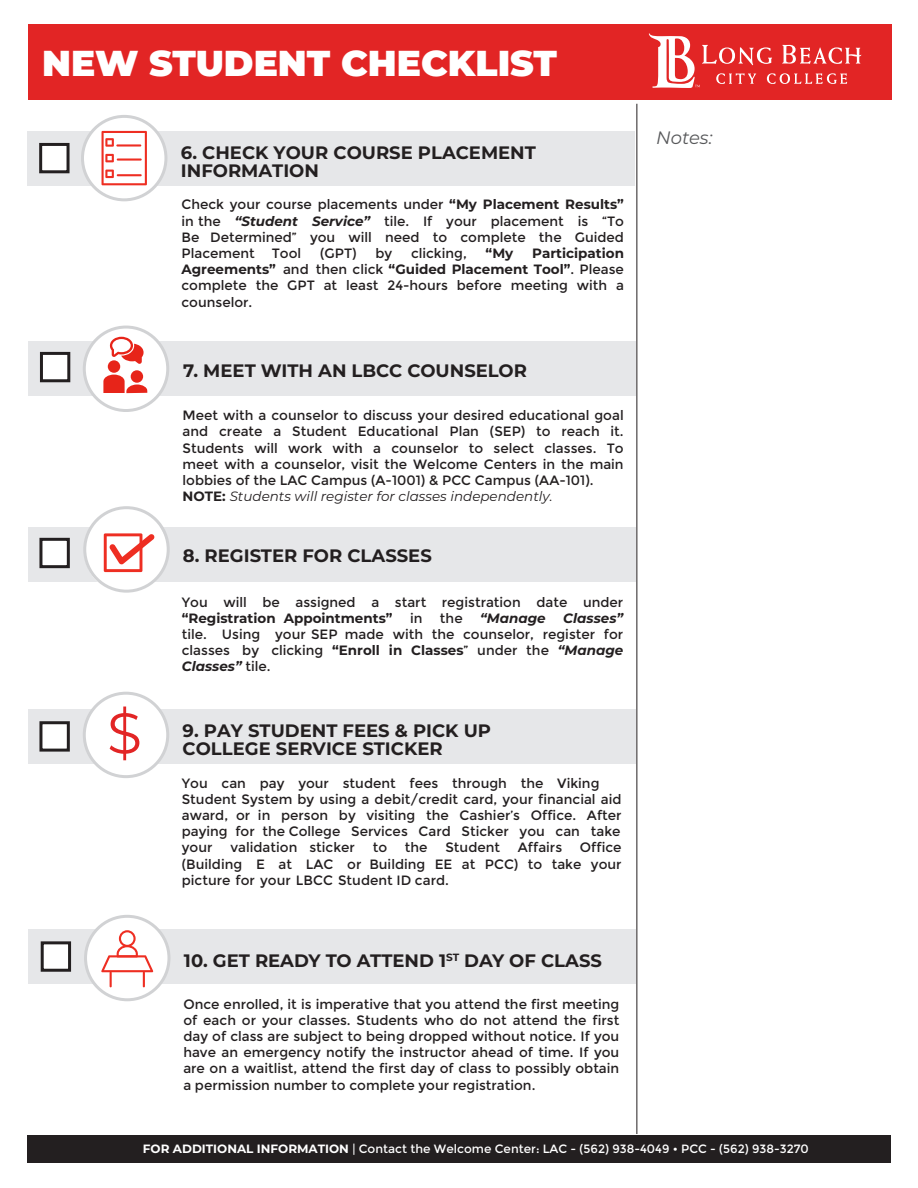
<style>
.page{position:relative;width:918px;height:1188px;background:#fff}
.page>*{position:absolute;margin:0;border:0;box-sizing:border-box;transform-origin:0 0}
.t1{font:900 36px "Montserrat";color:#fff}
.t2{font:700 18px/17.7px "Montserrat";color:#231f20}
.t3{font:italic 18px "Montserrat";color:#57585a}
.t4{font:13.5px/16.2px "Montserrat";color:#231f20;text-align:justify}
.t5{font:700 13.5px "Montserrat";color:#231f20}
.t6{font:italic 700 13.5px "Montserrat";color:#231f20}
.t7{font:12px "Montserrat";color:#fff}
.s1{font-weight:700}
.s2{font-weight:700;font-style:italic}
.s3{font-style:italic}
.s4{font-style:inherit}
</style>
<div class="page">
<div style="left:28px;top:929px;width:608px;height:55px;background:#e6e7e9"></div>
<div style="left:28px;top:709px;width:608px;height:55px;background:#e6e7e9"></div>
<div style="left:28px;top:527px;width:608px;height:55px;background:#e6e7e9"></div>
<div style="left:28px;top:341px;width:608px;height:55px;background:#e6e7e9"></div>
<div style="left:27px;top:131px;width:608px;height:54px;background:#e6e7e9"></div>
<hr style="left:637px;top:104px;width:1px;height:1030px;background:#231f20">
<div style="left:28px;top:25px;width:863px;height:75px;background:#e22525"></div>
<div style="left:39px;top:144px;width:28px;height:28px;background:#fff"></div>
<div style="left:39px;top:143px;width:31px;height:30px;border:3px solid #231f20"></div>
<svg style="left:82px;top:116px;width:84px;height:84px;fill:#fff"></svg>
<div style="left:81px;top:115px;width:86px;height:86px;border:3px solid #d1d2d4;border-radius:50%"></div>
<svg style="left:102px;top:131px;width:45px;height:54px;background:#fac5c2"></svg>
<div style="left:41px;top:353px;width:28px;height:28px;background:#fff"></div>
<div style="left:40px;top:352px;width:30px;height:30px;border:3px solid #231f20"></div>
<div style="left:85px;top:327px;width:83px;height:83px;background:#fff;border-radius:50%"></div>
<div style="left:83px;top:326px;width:86px;height:86px;border:3px solid #d1d2d4;border-radius:50%"></div>
<div style="left:108px;top:360px;width:12px;height:13px;background:#e72419;border-radius:50%"></div>
<div style="left:131px;top:370px;width:12px;height:13px;background:#e72419;border-radius:50%"></div>
<svg style="left:103px;top:375px;width:45px;height:19px"></svg>
<svg style="left:110px;top:337px;width:34px;height:27px"></svg>
<div style="left:41px;top:539px;width:27px;height:28px;background:#fff"></div>
<div style="left:39px;top:538px;width:31px;height:30px;border:3px solid #231f20"></div>
<div style="left:84px;top:510px;width:84px;height:83px;background:#fff;border-radius:50%"></div>
<div style="left:83px;top:506px;width:87px;height:87px;border:3px solid #d1d2d4;border-radius:50%"></div>
<svg style="left:104px;top:533px;width:51px;height:39px"></svg>
<div style="left:41px;top:723px;width:27px;height:27px;background:#fff"></div>
<div style="left:39px;top:721px;width:31px;height:31px;border:3px solid #231f20"></div>
<div style="left:84px;top:695px;width:84px;height:83px;background:#fff;border-radius:50%"></div>
<div style="left:83px;top:692px;width:86px;height:86px;border:3px solid #d1d2d4;border-radius:50%"></div>
<svg style="left:110px;top:707px;width:29px;height:53px"></svg>
<div style="left:42px;top:943px;width:28px;height:27px;background:#fff"></div>
<div style="left:41px;top:941px;width:30px;height:31px;border:3px solid #231f20"></div>
<div style="left:86px;top:916px;width:83px;height:84px;background:#fff;border-radius:50%"></div>
<div style="left:84px;top:915px;width:86px;height:86px;border:3px solid #d1d2d4;border-radius:50%"></div>
<svg style="left:101px;top:930px;width:52px;height:57px"></svg>
<div style="left:27px;top:1136px;width:864px;height:27px;background:#231f20"></div>
<svg style="left:649px;top:33px;width:212px;height:55px"></svg>
<p class="t1" style="left:42px;top:36px;width:516px">NEW STUDENT CHECKLIST</p>
<p class="t2" style="left:181px;top:143px;width:357px">6. CHECK YOUR COURSE PLACEMENT<br>INFORMATION</p>
<p class="t4" style="left:182px;top:197px;width:444px">Check your course placements under <span class="s1">“My Placement Results” </span>in the <span class="s2">“Student Service”</span> tile. If your placement is “To Be Determined” you will need to complete the Guided Placement</p>
<p class="t4" style="left:182px;top:245px;width:444px;text-indent:351px"><span class="s1">Participation Agreements”</span> and then click <span class="s1">“Guided Placement Tool”</span>. Please complete the GPT at least 24-hours before meeting with a counselor.</p>
<p class="t4" style="left:272px;top:245px;width:31px">Tool</p>
<p class="t4" style="left:320px;top:245px;width:38px">(GPT)</p>
<p class="t4" style="left:375px;top:245px;width:18px">by</p>
<p class="t4" style="left:411px;top:245px;width:57px">clicking,</p>
<p class="t5" style="left:486px;top:244px;width:29px">“My</p>
<p class="t2" style="left:183px;top:361px;width:345px">7. MEET WITH AN LBCC COUNSELOR</p>
<p class="t4" style="left:183px;top:407px;width:443px;text-align:left">Meet with a counselor to discuss your desired educational goal and create a Student Educational Plan (SEP) to reach it.<br>Students will work with a counselor to select classes. To meet with a counselor, visit the Welcome Centers in the main lobbies of the LAC Campus (A-1001) &amp; PCC Campus (AA-101).<br><span class="s1">NOTE:</span> <span class="s3">Students will register for classes independently.</span></p>
<p class="t2" style="left:183px;top:546px;width:251px">8. REGISTER FOR CLASSES</p>
<p class="t4" style="left:182px;top:594px;width:443px">You will be assigned a start registration date under</p>
<p class="t5" style="left:182px;top:608px;width:212px">“Registration Appointments”</p>
<p class="t4" style="left:410px;top:610px;width:14px">in</p>
<p class="t4" style="left:440px;top:610px;width:24px">the</p>
<p class="t6" style="left:480px;top:608px;width:67px">“Manage</p>
<p class="t6" style="left:563px;top:608px;width:61px">Classes”</p>
<p class="t4" style="left:182px;top:626px;width:443px">tile. Using your SEP made with the counselor, register for classes by clicking <span class="s1">“Enroll in Classes</span>” under the <span class="s2">“Manage Classes”</span> tile.</p>
<p class="t2" style="left:183px;top:721px;width:310px">9. PAY STUDENT FEES &amp; PICK UP<br>COLLEGE SERVICE STICKER</p>
<p class="t4" style="left:182px;top:775px;width:441px;text-align:left">You can pay your student fees through the Viking Student System by using a debit/credit card, your financial aid award, or in person by visiting the Cashier’s Office. After paying for the College Services Card Sticker you can take your</p>
<p class="t4" style="left:182px;top:840px;width:441px;text-indent:398px">Office (Building E at LAC or Building EE at PCC) to take your picture for your LBCC Student ID card.</p>
<p class="t4" style="left:231px;top:840px;width:126px">validation sticker</p>
<p class="t4" style="left:373px;top:840px;width:16px">to</p>
<p class="t4" style="left:405px;top:840px;width:24px">the</p>
<p class="t4" style="left:445px;top:840px;width:56px">Student</p>
<p class="t4" style="left:518px;top:840px;width:46px">Affairs</p>
<p class="t2" style="left:184px;top:951px;width:420px">10. GET READY TO ATTEND 1<sup>ST</sup> DAY OF CLASS</p>
<p class="t4" style="left:183px;top:996px;width:437px">Once enrolled, it is imperative that you attend the first meeting of each or your classes. Students who do not attend the first day of class are subject to being dropped without notice. If you have an emergency notify the instructor ahead of time. If you are on a waitlist, attend the first day of class to possibly obtain a permission number to complete your registration.</p>
<p class="t3" style="left:656px;top:126px;width:58px">Notes:</p>
<p class="t7" style="left:143px;top:1142px;width:667px"><span class="s1">FOR ADDITIONAL INFORMATION</span> | Contact the Welcome Center: LAC - (562) 938-4049 • PCC <span class="s4">-</span> (562) 938-3270</p>
</div>
